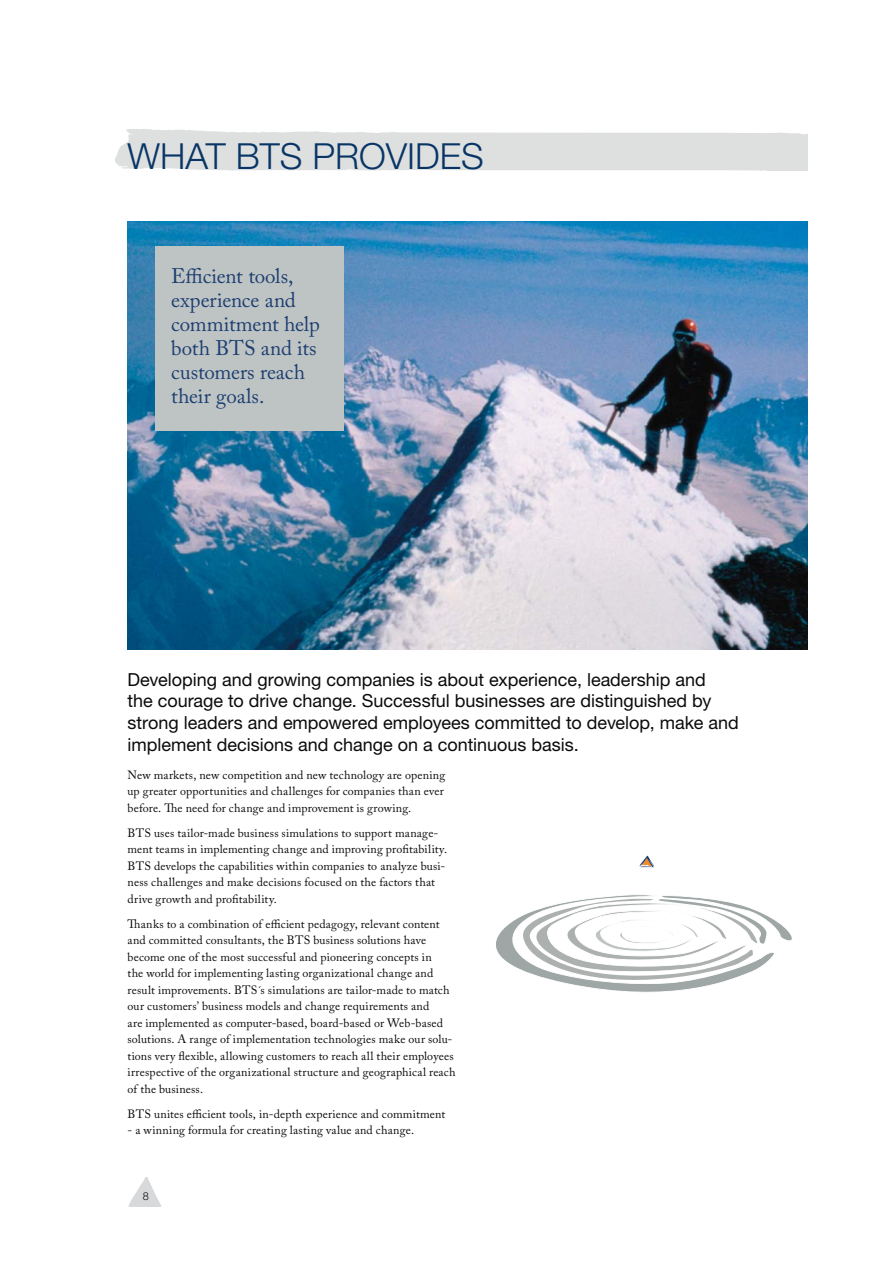
<style>
.page{position:relative;width:893px;height:1263px;background:#fff}
.page>*{position:absolute;margin:0;border:0;box-sizing:border-box;transform-origin:0 0}
.t1{font:300 36px "Helvetica Neue";color:#083566}
.t2{font:21px/24px "Adobe Caslon Pro";color:#1e3f71}
.t3{font:18px/21.6px "Helvetica Neue";color:#0c0a0a}
.t4{font:12px/16.5px "Adobe Caslon Pro";letter-spacing:.015em;color:#0c0a0a}
.t5{font:300 10.95px "Helvetica Neue";color:#0c0a0a}
</style>
<div class="page">
<svg style="left:128px;top:1177px;width:33px;height:29px"></svg>
<svg style="left:115px;top:129px;width:693px;height:41px;background:#e1e1e1"></svg>
<img style="left:128px;top:221px;width:680px;height:428px">
<div style="left:155px;top:247px;width:188px;height:184px;background:#bec4c4"></div>
<svg style="left:496px;top:895px;width:296px;height:97px"></svg>
<svg style="left:639px;top:856px;width:16px;height:12px"></svg>
<h1 class="t1" style="left:128px;top:143px;width:358px">WHAT BTS PROVIDES</h1>
<h2 class="t2" style="left:171px;top:267px;width:150px">Efficient tools, experience and commitment help both BTS and its customers reach their goals.</h2>
<p class="t3" style="left:128px;top:670px;width:613px">Developing and growing companies is about experience, leadership and<br>the courage to drive change. Successful businesses are distinguished by strong leaders and empowered employees committed to develop, make and implement decisions and change on a continuous basis.</p>
<p class="t4" style="left:128px;top:768px;width:319px;text-align:justify">New markets, new competition and new technology are opening up greater opportunities and challenges for companies than ever before. The need for change and improvement is growing.</p>
<p class="t4" style="left:128px;top:826px;width:321px">BTS uses tailor-made business simulations to support manage&shy;ment teams in implementing change and improving profitability.<br>BTS develops the capabilities within companies to analyze busi&shy;ness challenges and make decisions focused on the factors that drive growth and profitability.</p>
<p class="t4" style="left:128px;top:917px;width:330px">Thanks to a combination of efficient pedagogy, relevant content and committed consultants, the BTS business solutions have become one of the most successful and pioneering concepts in<br>the world for implementing lasting organizational change and result improvements. BTS´s simulations are tailor-made to match our customers’ business models and change requirements and<br>are implemented as computer-based, board-based or Web-based solutions. A range of implementation technologies make our solu&shy;tions very flexible, allowing customers to reach all their employees irrespective of the organizational structure and geographical reach of the business.</p>
<p class="t4" style="left:128px;top:1107px;width:319px">BTS unites efficient tools, in-depth experience and commitment</p>
<p class="t4" style="left:128px;top:1123px;width:288px">- a winning formula for creating lasting value and change.</p>
<p class="t5" style="left:143px;top:1192px;width:8px">8</p>
</div>
